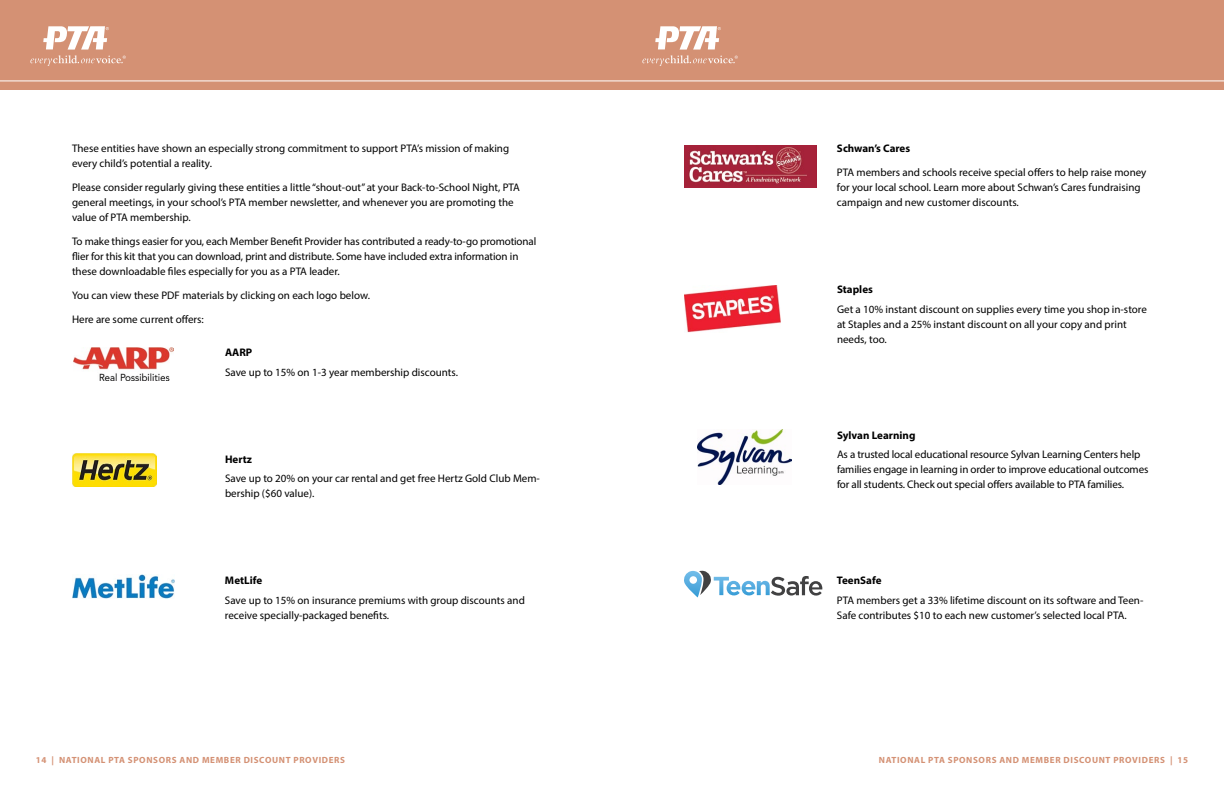
<style>
.page{position:relative;width:1224px;height:792px;background:#fff}
.page>*{position:absolute;margin:0;border:0;box-sizing:border-box;transform-origin:0 0}
.t1{font:11px/15px "Myriad Pro";color:#000}
.t2{font:700 11px "Myriad Pro";color:#000}
.t3{font:700 9px "Myriad Pro";letter-spacing:.07em;color:#d49174}
</style>
<div class="page">
<div style="left:612px;top:0;width:612px;height:90px;background:#d49174"></div>
<svg style="left:642px;top:26px;width:96px;height:40px"></svg>
<div style="left:0;top:0;width:612px;height:90px;background:#d49174"></div>
<svg style="left:30px;top:26px;width:96px;height:40px"></svg>
<hr style="left:0;top:80px;width:612px;height:1px;background:#fff">
<hr style="left:612px;top:80px;width:612px;height:1px;background:#fff">
<img style="left:73px;top:347px;width:101px;height:33px">
<img style="left:72px;top:454px;width:85px;height:33px">
<img style="left:72px;top:575px;width:102px;height:23px">
<img style="left:684px;top:146px;width:133px;height:41px">
<img style="left:684px;top:285px;width:96px;height:48px">
<img style="left:697px;top:430px;width:94px;height:55px">
<svg style="left:684px;top:571px;width:138px;height:26px"></svg>
<p class="t1" style="left:72px;top:141px;width:439px">These entities have shown an especially strong commitment to support PTA’s mission of making every child’s potential a reality.</p>
<p class="t1" style="left:72px;top:180px;width:449px">Please consider regularly giving these entities a little “shout-out” at your Back-to-School Night, PTA general meetings, in your school’s PTA member newsletter, and whenever you are promoting the value of PTA membership.</p>
<p class="t1" style="left:72px;top:234px;width:466px">To make things easier for you, each Member Benefit Provider has contributed a ready-to-go promotional flier for this kit that you can download, print and distribute. Some have included extra information in these downloadable files especially for you as a PTA leader.</p>
<p class="t1" style="left:72px;top:283px;width:299px;line-height:24px">You can view these PDF materials by clicking on each logo below.<br>Here are some current offers:</p>
<p class="t2" style="left:225px;top:345px;width:29px">AARP</p>
<p class="t1" style="left:225px;top:364px;width:235px">Save up to 15% on 1-3 year membership discounts.</p>
<p class="t2" style="left:225px;top:452px;width:28px">Hertz</p>
<p class="t1" style="left:225px;top:471px;width:317px">Save up to 20% on your car rental and get free Hertz Gold Club Mem&shy;bership ($60 value).</p>
<p class="t2" style="left:225px;top:573px;width:39px">MetLife</p>
<p class="t1" style="left:225px;top:592px;width:301px">Save up to 15% on insurance premiums with group discounts and receive specially-packaged benefits.</p>
<p class="t2" style="left:837px;top:141px;width:75px">Schwan’s Cares</p>
<p class="t1" style="left:837px;top:165px;width:311px">PTA members and schools receive special offers to help raise money for your local school. Learn more about Schwan’s Cares fundraising campaign and new customer discounts.</p>
<p class="t2" style="left:837px;top:282px;width:37px">Staples</p>
<p class="t1" style="left:837px;top:301px;width:311px">Get a 10% instant discount on supplies every time you shop in-store at Staples and a 25% instant discount on all your copy and print needs, too.</p>
<p class="t2" style="left:837px;top:428px;width:80px">Sylvan Learning</p>
<p class="t1" style="left:837px;top:447px;width:313px">As a trusted local educational resource Sylvan Learning Centers help families engage in learning in order to improve educational outcomes for all students. Check out special offers available to PTA families.</p>
<p class="t2" style="left:837px;top:573px;width:46px">TeenSafe</p>
<p class="t1" style="left:837px;top:592px;width:308px">PTA members get a 33% lifetime discount on its software and Teen-<br>Safe contributes $10 to each new customer’s selected local PTA.</p>
<p class="t3" style="left:36px;top:754px;width:311px">14 | NATIONAL PTA SPONSORS AND MEMBER DISCOUNT PROVIDERS</p>
<p class="t3" style="left:879px;top:754px;width:311px">NATIONAL PTA SPONSORS AND MEMBER DISCOUNT PROVIDERS | 15</p>
</div>
